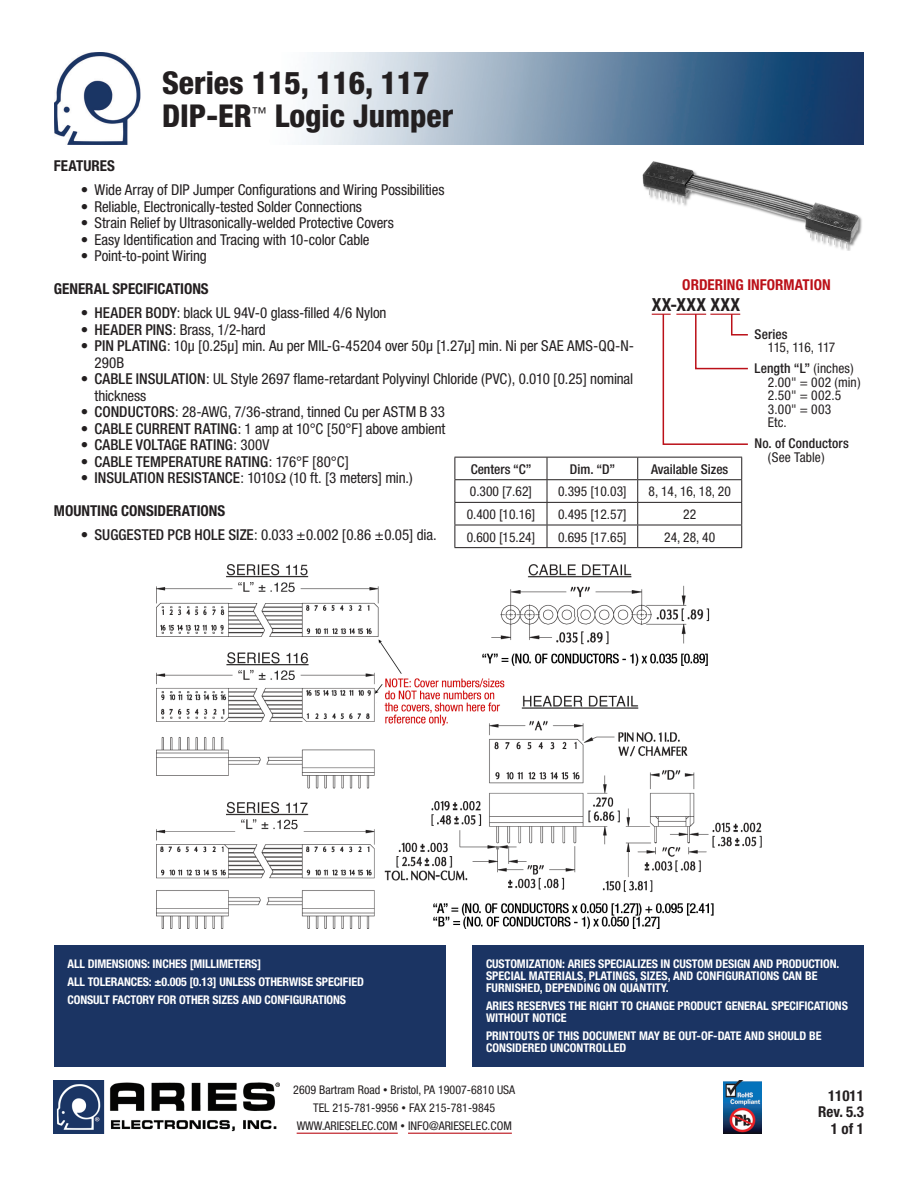
<style>
.page{position:relative;width:918px;height:1188px;background:#fff}
.page>*{position:absolute;margin:0;border:0;box-sizing:border-box;transform-origin:0 0}
.headline{font:800 condensed 31.5px "Helvetica Neue";color:#231f20}
.body{font:700 condensed 18px "Helvetica Neue";letter-spacing:.025em;color:#231f20}
.body-2{font:condensed 15px/16.5px "Helvetica Neue";letter-spacing:-.01em;color:#231f20}
.body-3{font:700 condensed 15px "Helvetica Neue";color:#231f20}
.body-4{font:500 condensed 15px "Helvetica Neue";letter-spacing:.005em;color:#231f20}
.body-5{font:700 condensed 15px "Helvetica Neue";color:#bb1018}
.body-6{font:condensed 13.5px "Helvetica Neue";color:#231f20}
.body-7{font:500 condensed 13.5px "Helvetica Neue";letter-spacing:.005em;color:#231f20}
.body-8{font:condensed 13.5px "Helvetica Neue";letter-spacing:-.05em;color:#231f20}
.t1{font:700 condensed 12px/12px "Helvetica Neue";letter-spacing:-.005em;color:#fff}
.t2{font:condensed 12px "Helvetica Neue";color:#231f20}
.s1{font-weight:500}
.s2{font-weight:400}
.s3{font-size:9px}
</style>
<div class="page">
<img style="left:54px;top:53px;width:810px;height:92px">
<hr style="left:297px;top:1133px;width:101px;height:1px;background:#bb1018">
<hr style="left:408px;top:1133px;width:104px;height:1px;background:#bb1018">
<img style="left:54px;top:1080px;width:225px;height:54px">
<img style="left:724px;top:1080px;width:37px;height:54px">
<div style="left:54px;top:945px;width:392px;height:121px;background:#1b3463"></div>
<div style="left:473px;top:945px;width:391px;height:121px;background:#1b3463"></div>
<svg style="left:652px;top:313px;width:96px;height:132px"></svg>
<hr style="left:676px;top:314px;width:30px;height:1px;background:#bb1018">
<hr style="left:710px;top:314px;width:30px;height:1px;background:#bb1018">
<hr style="left:455px;top:457px;width:92px;height:1px;background:#231f20">
<hr style="left:547px;top:457px;width:91px;height:1px;background:#231f20">
<hr style="left:638px;top:457px;width:104px;height:1px;background:#231f20">
<hr style="left:455px;top:479px;width:92px;height:1px;background:#231f20">
<hr style="left:547px;top:479px;width:91px;height:1px;background:#231f20">
<hr style="left:638px;top:479px;width:104px;height:1px;background:#231f20">
<hr style="left:455px;top:502px;width:92px;height:1px;background:#231f20">
<hr style="left:547px;top:502px;width:91px;height:1px;background:#231f20">
<hr style="left:638px;top:502px;width:104px;height:1px;background:#231f20">
<hr style="left:455px;top:525px;width:92px;height:1px;background:#231f20">
<svg style="left:455px;top:458px;width:1px;height:89px"></svg>
<hr style="left:547px;top:525px;width:91px;height:1px;background:#231f20">
<svg style="left:547px;top:458px;width:1px;height:89px"></svg>
<hr style="left:638px;top:525px;width:104px;height:1px;background:#231f20">
<svg style="left:637px;top:458px;width:1px;height:89px"></svg>
<svg style="left:741px;top:458px;width:1px;height:89px"></svg>
<hr style="left:455px;top:547px;width:92px;height:1px;background:#231f20">
<hr style="left:547px;top:547px;width:91px;height:1px;background:#231f20">
<hr style="left:638px;top:547px;width:104px;height:1px;background:#231f20">
<img style="left:642px;top:161px;width:220px;height:90px">
<img style="left:157px;top:565px;width:604px;height:364px">
<p class="headline" style="left:162px;top:63px;width:269px">Series 115, 116, 117</p>
<p class="headline" style="left:162px;top:96px;width:293px">DIP-ER<sup>™</sup> Logic Jumper</p>
<p class="body-3" style="left:54px;top:157px;width:62px">FEATURES</p>
<p class="body-2" style="left:81px;top:181px;width:365px">• Wide Array of DIP Jumper Configurations and Wiring Possibilities</p>
<p class="body-2" style="left:81px;top:198px;width:283px">• Reliable, Electronically-tested Solder Connections</p>
<p class="body-2" style="left:81px;top:214px;width:314px">• Strain Relief by Ultrasonically-welded Protective Covers</p>
<p class="body-2" style="left:81px;top:231px;width:290px">• Easy Identification and Tracing with 10-color Cable</p>
<p class="body-2" style="left:81px;top:247px;width:127px">• Point-to-point Wiring</p>
<p class="body-3" style="left:54px;top:280px;width:156px">GENERAL SPECIFICATIONS</p>
<p class="body-2" style="left:81px;top:304px;width:307px">• <span class="s1">HEADER BODY</span>: black UL 94V-0 glass-filled 4/6 Nylon</p>
<p class="body-2" style="left:81px;top:321px;width:186px">• <span class="s1">HEADER PINS</span>: Brass, 1/2-hard</p>
<p class="body-2" style="left:94px;top:337px;width:541px;text-indent:-14px">• <span class="s1">PIN PLATING</span>: 10µ [0.25µ] min. Au per MIL-G-45204 over 50µ [1.27µ] min. Ni per SAE AMS-QQ-N-<br>290B</p>
<p class="body-2" style="left:94px;top:370px;width:540px;text-indent:-14px">• <span class="s1">CABLE INSULATION</span>: UL Style 2697 flame-retardant Polyvinyl Chloride (PVC), 0.010 [0.25] nominal thickness</p>
<p class="body-2" style="left:81px;top:403px;width:366px">• <span class="s1">CONDUCTORS</span>: 28-AWG, 7/36-strand, tinned Cu per ASTM B 33</p>
<p class="body-2" style="left:81px;top:420px;width:366px">• <span class="s1">CABLE CURRENT RATING</span>: 1 amp at 10°C [50°F] above ambient</p>
<p class="body-4" style="left:81px;top:436px;width:190px"><span class="s2">•</span> CABLE VOLTAGE RATING<span class="s2">: 300V</span></p>
<p class="body-4" style="left:81px;top:452px;width:270px"><span class="s2">•</span> CABLE TEMPERATURE RATING<span class="s2">: 176°F [80°C]</span></p>
<p class="body-2" style="left:81px;top:469px;width:333px">• <span class="s1">INSULATION RESISTANCE</span>: 1010 (10 ft. [3 meters] min.)</p>
<p class="body-3" style="left:54px;top:502px;width:173px">MOUNTING CONSIDERATIONS</p>
<p class="body-2" style="left:81px;top:526px;width:357px">• <span class="s1">SUGGESTED PCB HOLE SIZE</span>: 0.033 ±0.002 [0.86 ±0.05] dia.</p>
<p class="body-5" style="left:682px;top:275px;width:150px">ORDERING INFORMATION</p>
<p class="body" style="left:652px;top:294px;width:90px">XX-XXX XXX</p>
<p class="body-7" style="left:754px;top:326px;width:35px">Series</p>
<p class="body-8" style="left:768px;top:340px;width:69px">115, 116, 117</p>
<p class="body-7" style="left:754px;top:361px;width:101px">Length “L” <span class="s2">(inches)</span></p>
<p class="body-6" style="left:768px;top:374px;width:94px">2.00" = 002 (min)</p>
<p class="body-6" style="left:768px;top:388px;width:75px">2.50" = 002.5</p>
<p class="body-6" style="left:768px;top:401px;width:65px">3.00" = 003</p>
<p class="body-6" style="left:768px;top:415px;width:20px">Etc.</p>
<p class="body-7" style="left:754px;top:436px;width:96px">No. of Conductors</p>
<p class="body-6" style="left:768px;top:449px;width:58px">(See Table)</p>
<p class="body-7" style="left:471px;top:461px;width:63px">Centers “C”</p>
<p class="body-7" style="left:570px;top:461px;width:47px">Dim. “D”</p>
<p class="body-7" style="left:651px;top:461px;width:79px">Available Sizes</p>
<p class="body-6" style="left:470px;top:484px;width:64px">0.300 [7.62]</p>
<p class="body-6" style="left:558px;top:484px;width:70px">0.395 [10.03]</p>
<p class="body-6" style="left:649px;top:484px;width:84px">8, 14, 16, 18, 20</p>
<p class="body-6" style="left:467px;top:506px;width:70px">0.400 [10.16]</p>
<p class="body-6" style="left:558px;top:506px;width:70px">0.495 [12.57]</p>
<p class="body-6" style="left:683px;top:506px;width:14px">22</p>
<p class="body-6" style="left:467px;top:529px;width:70px">0.600 [15.24]</p>
<p class="body-6" style="left:558px;top:529px;width:70px">0.695 [17.65]</p>
<p class="body-6" style="left:664px;top:529px;width:52px">24, 28, 40</p>
<p class="t1" style="left:68px;top:954px;width:298px;line-height:18px">ALL DIMENSIONS: INCHES [MILLIMETERS]<br>ALL TOLERANCES: ±0.005 [0.13] UNLESS OTHERWISE SPECIFIED<br>CONSULT FACTORY FOR OTHER SIZES AND CONFIGURATIONS</p>
<p class="t1" style="left:486px;top:957px;width:355px">CUSTOMIZATION: ARIES SPECIALIZES IN CUSTOM DESIGN AND PRODUCTION.<br>SPECIAL MATERIALS, PLATINGS, SIZES, AND CONFIGURATIONS CAN BE<br>FURNISHED, DEPENDING ON QUANTITY.</p>
<p class="t1" style="left:486px;top:999px;width:364px">ARIES RESERVES THE RIGHT TO CHANGE PRODUCT GENERAL SPECIFICATIONS<br>WITHOUT NOTICE</p>
<p class="t1" style="left:486px;top:1029px;width:337px">PRINTOUTS OF THIS DOCUMENT MAY BE OUT-OF-DATE AND SHOULD BE<br>CONSIDERED UNCONTROLLED</p>
<p class="t2" style="left:293px;top:1083px;width:223px">2609 Bartram Road <span class="s3">•</span> Bristol, PA 19007-6810 USA</p>
<p class="t2" style="left:313px;top:1101px;width:184px">TEL 215-781-9956 <span class="s3">•</span> FAX 215-781-9845</p>
<p class="t2" style="left:297px;top:1119px;width:217px">WWW.ARIESELEC.COM <span class="s3">•</span> INFO@ARIESELEC.COM</p>
<p class="body-3" style="left:828px;top:1086px;width:37px">11011</p>
<p class="body-3" style="left:818px;top:1103px;width:47px">Rev. 5.3</p>
<p class="body-3" style="left:831px;top:1119px;width:35px">1 of 1</p>
</div>
